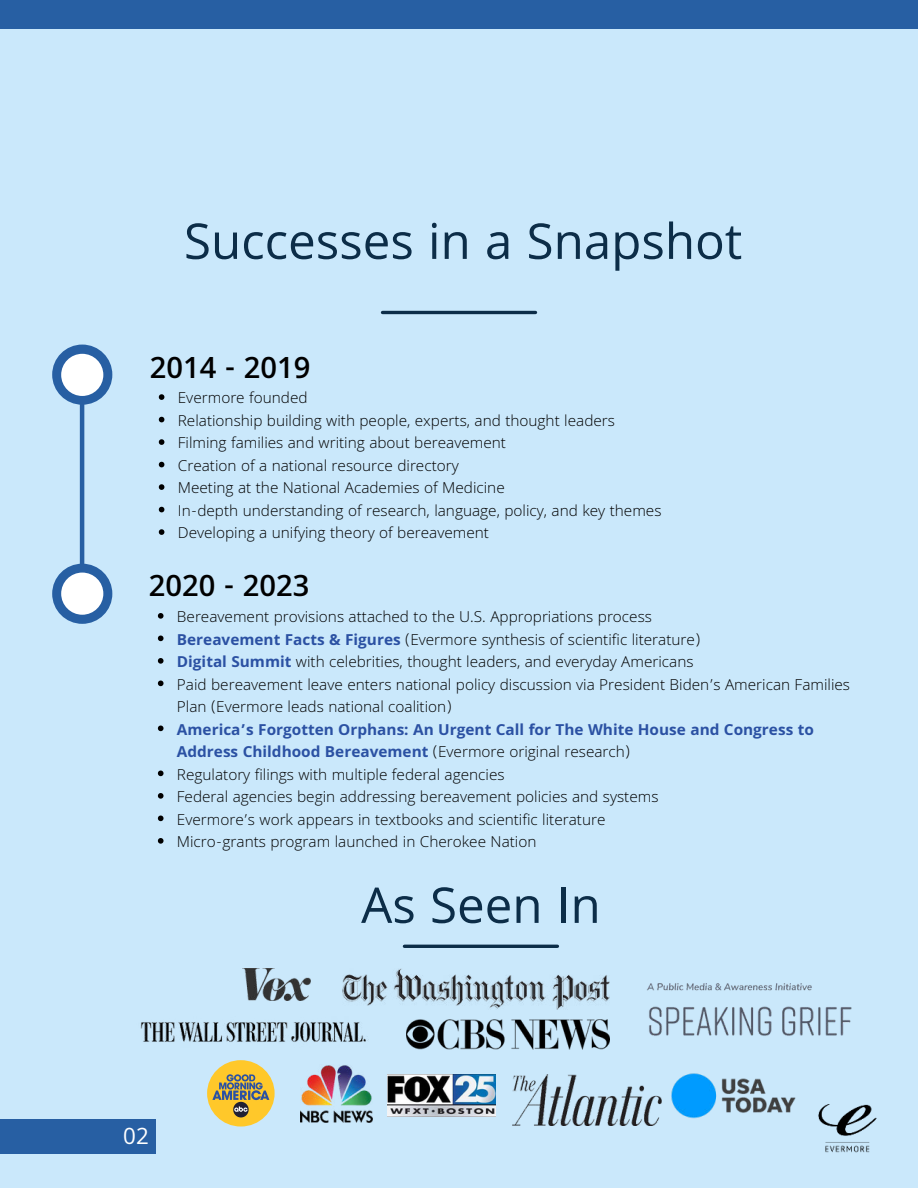
<style>
.page{position:relative;width:918px;height:1188px;background:#cae8fb}
.page>*{position:absolute;margin:0;border:0;box-sizing:border-box;transform-origin:0 0}
.t1{font:52.8px "Khula";color:#0c2d48}
.t2{font:600 31.35px "Khula";color:#000}
.t3{font:24px "Khula";color:#fff}
.t4{font:300 16.5px/22.5px "Khula";color:#000}
.s1{font-weight:700;color:#2b51a3}
</style>
<div class="page">
<hr style="left:383px;top:311px;width:153px;height:3px;background:#0c2d48">
<div style="left:0;top:0;width:918px;height:29px;background:#275fa3"></div>
<img style="left:818px;top:1104px;width:59px;height:49px">
<img style="left:140px;top:1022px;width:229px;height:20px">
<img style="left:407px;top:1020px;width:202px;height:30px">
<img style="left:512px;top:1074px;width:150px;height:52px">
<img style="left:671px;top:1073px;width:125px;height:46px">
<img style="left:647px;top:983px;width:205px;height:53px">
<img style="left:342px;top:968px;width:268px;height:42px">
<div style="left:207px;top:1060px;width:68px;height:67px;background:#ffc82a;border-radius:50%"></div>
<svg style="left:212px;top:1074px;width:57px;height:43px"></svg>
<img style="left:388px;top:1074px;width:108px;height:43px">
<img style="left:301px;top:1065px;width:72px;height:58px">
<img style="left:243px;top:968px;width:67px;height:33px">
<hr style="left:80px;top:359px;width:4px;height:254px;background:#275fa3">
<div style="left:52px;top:345px;width:60px;height:60px;background:#275fa3;border-radius:50%"></div>
<div style="left:61px;top:354px;width:42px;height:42px;background:#fff;border-radius:50%"></div>
<div style="left:52px;top:564px;width:60px;height:60px;background:#275fa3;border-radius:50%"></div>
<div style="left:61px;top:573px;width:42px;height:42px;background:#fff;border-radius:50%"></div>
<svg style="left:159px;top:394px;width:5px;height:6px"></svg>
<svg style="left:159px;top:417px;width:5px;height:5px"></svg>
<svg style="left:159px;top:439px;width:5px;height:6px"></svg>
<svg style="left:159px;top:462px;width:5px;height:5px"></svg>
<svg style="left:159px;top:484px;width:5px;height:6px"></svg>
<svg style="left:159px;top:507px;width:5px;height:5px"></svg>
<svg style="left:159px;top:529px;width:5px;height:6px"></svg>
<svg style="left:158px;top:613px;width:6px;height:6px"></svg>
<svg style="left:158px;top:636px;width:6px;height:5px"></svg>
<svg style="left:158px;top:658px;width:6px;height:6px"></svg>
<svg style="left:158px;top:681px;width:6px;height:5px"></svg>
<svg style="left:158px;top:726px;width:6px;height:5px"></svg>
<svg style="left:158px;top:771px;width:6px;height:5px"></svg>
<svg style="left:158px;top:793px;width:6px;height:6px"></svg>
<svg style="left:158px;top:816px;width:6px;height:5px"></svg>
<svg style="left:158px;top:838px;width:6px;height:6px"></svg>
<hr style="left:404px;top:945px;width:153px;height:3px;background:#0c2d48">
<div style="left:0;top:1119px;width:155px;height:35px;background:#275fa3"></div>
<h1 class="t1" style="left:184px;top:210px;width:560px">Successes in a Snapshot</h1>
<h2 class="t2" style="left:150px;top:349px;width:162px">2014 - 2019</h2>
<p class="t4" style="left:178px;top:388px;width:485px">Evermore founded<br>Relationship building with people, experts, and thought leaders Filming families and writing about bereavement<br>Creation of a national resource directory<br>Meeting at the National Academies of Medicine<br>In-depth understanding of research, language, policy, and key themes Developing a unifying theory of bereavement</p>
<h2 class="t2" style="left:149px;top:567px;width:162px">2020 - 2023</h2>
<p class="t4" style="left:177px;top:607px;width:675px">Bereavement provisions attached to the U.S. Appropriations process<br><span class="s1">Bereavement Facts &amp; Figures</span> (Evermore synthesis of scientific literature)<br><span class="s1">Digital Summit</span> with celebrities, thought leaders, and everyday Americans<br>Paid bereavement leave enters national policy discussion via President Biden’s American Families Plan (Evermore leads national coalition)</p>
<p class="t4" style="left:177px;top:719px;width:638px"><span class="s1">America’s Forgotten Orphans: An Urgent Call for The White House and Congress to Address Childhood Bereavement</span> (Evermore original research)<br>Regulatory filings with multiple federal agencies<br>Federal agencies begin addressing bereavement policies and systems<br>Evermore’s work appears in textbooks and scientific literature<br>Micro-grants program launched in Cherokee Nation</p>
<h1 class="t1" style="left:361px;top:874px;width:241px">As Seen In</h1>
<h3 class="t3" style="left:123px;top:1122px;width:27px">02</h3>
</div>
